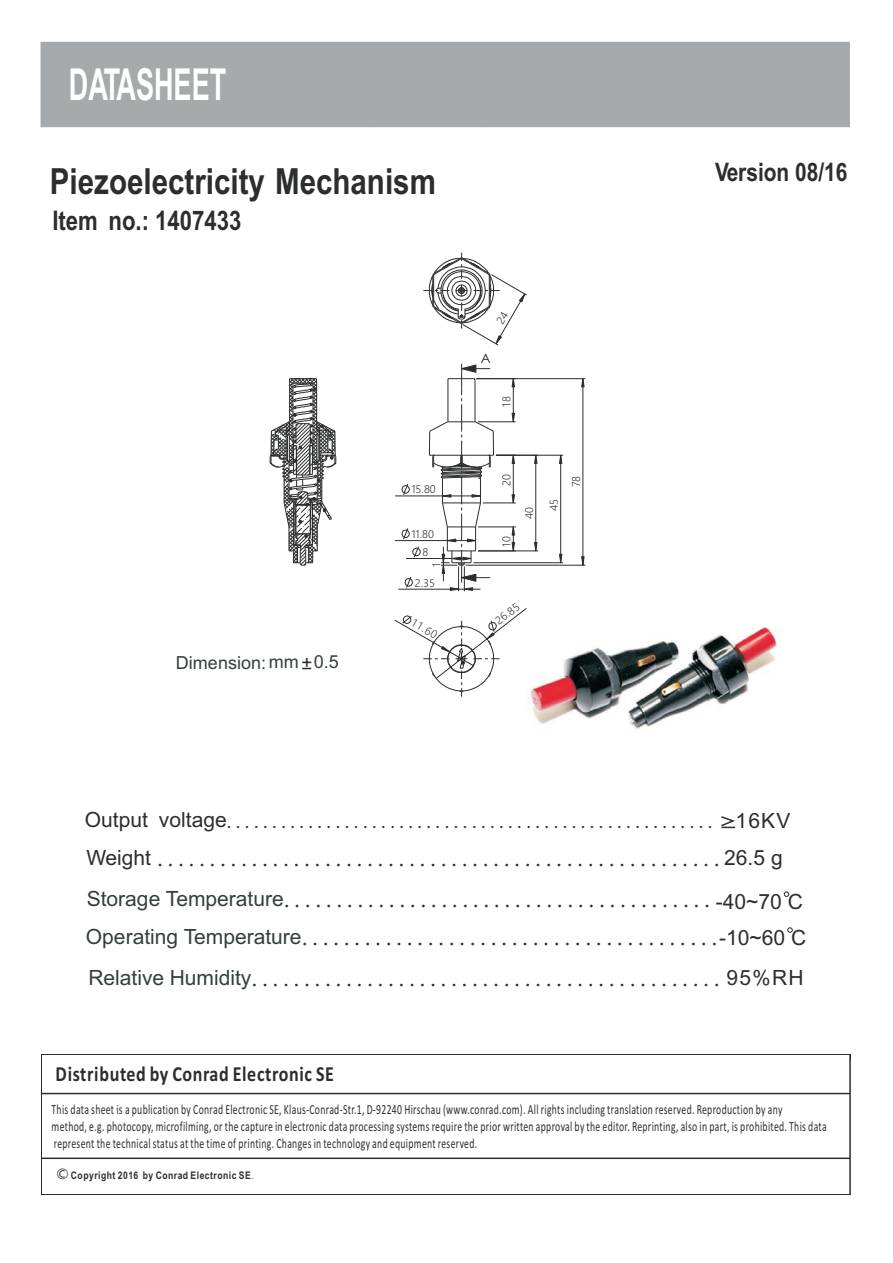
<style>
.page{position:relative;width:893px;height:1263px;background:#fff}
.page>*{position:absolute;margin:0;border:0;box-sizing:border-box;transform-origin:0 0}
.t1{font:700 44.1px "Arial Narrow";color:#fff;scale:.75 1}
.t2{font:700 36px "Arial Narrow";color:#2c2d2d}
.t3{font:700 27px "Arial Narrow";color:#2c2d2d}
.t4{font:700 25.5px "Arial Narrow";color:#2c2d2d}
.t5{font:700 21.6px "Calibri";letter-spacing:.035em;color:#2c2d2d;scale:.83 1}
.t6{font:21px/41px "DF Kai Shu SB Estd BF";color:#2c2d2d}
.t7{font:18px "DF Kai Shu SB Estd BF";color:#2c2d2d}
.t8{font:18px "Arial";color:#353e3f}
.t9{font:13.95px/17.1px "Calibri";letter-spacing:.03em;color:#2c2d2d;scale:.69 1}
.t10{font:13.35px "Century Gothic";color:#2c2d2d}
.t11{font:300 10.95px "Malgun Gothic";color:#2c2d2d}
.t12{font:700 10.5px "Arial Narrow";letter-spacing:.045em;color:#2c2d2d}
.s1{font-family:"Arial Unicode MS"}
.s2{font-family:"Arial Unicode MS";font-size:18.75px;color:#2c2d2d}
.s3{font-family:"Arial";font-size:21px}
.s4{font-family:"Arial Unicode MS";font-size:21px}
.s5{font-family:"Arial"}
.s6{font-family:"Arial";color:#353e3f}
.s7{font-family:"Microsoft Jheng Hei";font-weight:400;font-size:13.5px;color:#231f20}
.s8{font-family:"Malgun Gothic";font-weight:300}
</style>
<div class="page">
<div style="left:40px;top:42px;width:810px;height:85px;background:#a7aaac"></div>
<div style="left:492px;top:61px;width:347px;height:46px;background:#a7aaac"></div>
<hr style="left:41px;top:1054px;width:809px;height:1px;background:#2c2d2d">
<hr style="left:41px;top:1060px;width:1px;height:135px;background:#2c2d2d">
<hr style="left:41px;top:1194px;width:332px;height:1px;background:#2c2d2d">
<hr style="left:372px;top:1194px;width:110px;height:1px;background:#2c2d2d">
<hr style="left:481px;top:1194px;width:369px;height:1px;background:#2c2d2d">
<svg style="left:721px;top:816px;width:15px;height:12px"></svg>
<svg style="left:783px;top:892px;width:6px;height:5px"></svg>
<svg style="left:787px;top:927px;width:5px;height:6px"></svg>
<hr style="left:42px;top:1093px;width:808px;height:1px;background:#2c2d2d">
<hr style="left:42px;top:1158px;width:808px;height:1px;background:#2c2d2d">
<hr style="left:849px;top:1055px;width:1px;height:140px;background:#2c2d2d">
<img style="left:531px;top:627px;width:246px;height:102px">
<hr style="left:398px;top:589px;width:60px;height:1px;background:#2c2d2d">
<hr style="left:476px;top:378px;width:109px;height:1px;background:#2c2d2d">
<hr style="left:465px;top:565px;width:120px;height:1px;background:#2c2d2d">
<hr style="left:582px;top:379px;width:1px;height:186px;background:#2c2d2d">
<hr style="left:496px;top:455px;width:67px;height:1px;background:#2c2d2d">
<hr style="left:473px;top:563px;width:90px;height:1px;background:#2c2d2d">
<hr style="left:560px;top:455px;width:1px;height:108px;background:#2c2d2d">
<hr style="left:478px;top:551px;width:60px;height:1px;background:#2c2d2d">
<hr style="left:535px;top:455px;width:1px;height:96px;background:#2c2d2d">
<svg style="left:412px;top:546px;width:8px;height:12px"></svg>
<hr style="left:395px;top:540px;width:52px;height:1px;background:#2c2d2d">
<svg style="left:401px;top:528px;width:9px;height:11px"></svg>
<hr style="left:406px;top:558px;width:46px;height:1px;background:#2c2d2d">
<svg style="left:405px;top:577px;width:8px;height:11px"></svg>
<svg style="left:401px;top:484px;width:9px;height:11px"></svg>
<hr style="left:395px;top:496px;width:47px;height:1px;background:#2c2d2d">
<svg style="left:581px;top:378px;width:3px;height:9px"></svg>
<svg style="left:581px;top:556px;width:3px;height:10px"></svg>
<svg style="left:559px;top:455px;width:3px;height:9px"></svg>
<svg style="left:559px;top:554px;width:3px;height:12px"></svg>
<svg style="left:534px;top:455px;width:3px;height:9px"></svg>
<svg style="left:534px;top:542px;width:3px;height:9px"></svg>
<svg style="left:429px;top:364px;width:86px;height:227px"></svg>
<svg style="left:269px;top:378px;width:68px;height:188px"></svg>
<svg style="left:394px;top:608px;width:133px;height:89px"></svg>
<svg style="left:423px;top:253px;width:104px;height:92px"></svg>
<h1 class="t1" style="left:69px;top:68px;width:211px">DATASHEET</h1>
<h2 class="t2" style="left:50px;top:168px;width:387px">Piezoelectricity Mechanism</h2>
<h3 class="t3" style="left:52px;top:210px;width:190px">Item no.: 1407433</h3>
<p class="t8" style="left:176px;top:656px;width:164px">Dimension<span class="s1">:</span> mm <span class="s2">+</span><span class="s1">0.5</span></p>
<p class="t11" style="left:411px;top:485px;width:26px">15.80</p>
<p class="t11" style="left:411px;top:529px;width:24px">11.80</p>
<p class="t11" style="left:422px;top:547px;width:7px">8</p>
<p class="t11" style="left:432px;top:567px;width:6px;rotate:-90deg">1</p>
<p class="t11" style="left:415px;top:578px;width:22px">2.35</p>
<p class="t11" style="left:415px;top:618px;width:29px;rotate:30deg">11.60</p>
<p class="t10" style="left:481px;top:353px;width:11px">A</p>
<p class="t11" style="left:502px;top:407px;width:12px;rotate:-90deg">18</p>
<p class="t11" style="left:502px;top:486px;width:13px;rotate:-90deg">20</p>
<p class="t11" style="left:502px;top:547px;width:12px;rotate:-90deg">10</p>
<p class="t11" style="left:524px;top:519px;width:13px;rotate:-90deg">40</p>
<p class="t11" style="left:549px;top:511px;width:13px;rotate:-90deg">45</p>
<p class="t11" style="left:571px;top:487px;width:13px;rotate:-90deg">78</p>
<p class="t11" style="left:494px;top:618px;width:29px;rotate:-38deg">26.85</p>
<h3 class="t4" style="left:715px;top:162px;width:134px">Version 08/16</h3>
<p class="t7" style="left:85px;top:812px;width:707px"><span class="s3">Output voltage</span>...................................................... <span class="s4">16</span><span class="s3">KV</span></p>
<h3 class="t6" style="left:86px;top:838px;width:717px"><span class="s5">Weight</span> ......................................................<span class="s1">26.5</span> <span class="s5">g<br></span><span class="s6">Storage Temperature</span> .........................................<span class="s1">-40~70</span> <span class="s5">C</span></h3>
<h3 class="t6" style="left:86px;top:917px;width:721px"><span class="s6">Operating Temperature</span> ........................................<span class="s1">-10~60</span> <span class="s5">C<br></span><span class="s6">Relative Humidity</span> .............................................<span class="s1">95%</span><span class="s5">RH</span></h3>
<h3 class="t5" style="left:56px;top:1065px;width:337px">Distributed by Conrad Electronic SE</h3>
<p class="t9" style="left:52px;top:1102px;width:1124px">This data sheet is a publication by Conrad Electronic SE, Klaus-Conrad-Str.1, D-92240 Hirschau (www.conrad.com). All rights including translation reserved. Reproduction by any<br>method, e.g. photocopy, microfilming, or the capture in electronic data processing systems require the prior written approval by the editor. Reprinting, also in part, is prohibited. This data represent the technical status at the time of printing. Changes in technology and equipment reserved.</p>
<p class="t12" style="left:56px;top:1172px;width:199px"><span class="s7">©</span>Copyright 2016 by Conrad Electronic SE<span class="s8">.</span></p>
</div>
